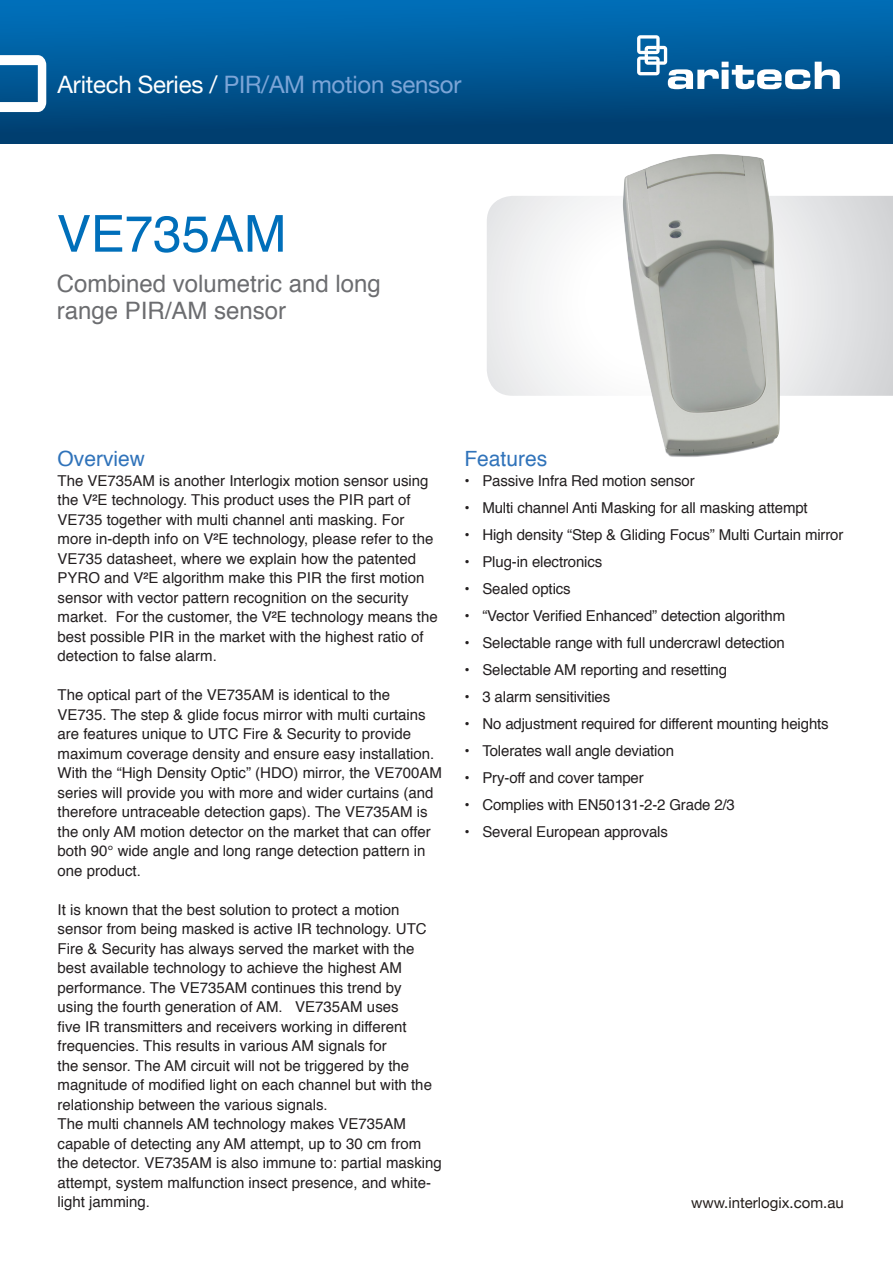
<style>
.page{position:relative;width:893px;height:1263px;background:#fff}
.page>*{position:absolute;margin:0;border:0;box-sizing:border-box;transform-origin:0 0}
.t1{font:51px "Helvetica";color:#006fba}
.t2{font:24px/27px "Helvetica";color:#6c6d70}
.t3{font:24px "Helvetica Neue";letter-spacing:-.01em;color:#7ca5d7}
.t4{font:21px "Helvetica";color:#3073ba}
.t5{font:15px/19.5px "Helvetica";color:#231f20}
.HEAD{font:15px "Helvetica Neue";color:#241e1b}
.s1{color:#fff}
</style>
<div class="page">
<div style="left:0;top:0;width:893px;height:143px;background:linear-gradient(to bottom,#0072bd,#003b6a)"></div>
<svg style="left:0;top:55px;width:46px;height:57px"></svg>
<svg style="left:487px;top:196px;width:406px;height:200px"></svg>
<svg style="left:637px;top:35px;width:203px;height:54px"></svg>
<img style="left:622px;top:154px;width:158px;height:303px">
<p class="t3" style="left:58px;top:64px;width:405px"><span class="s1">Aritech Series /</span> PIR/AM motion sensor</p>
<p class="t1" style="left:57px;top:194px;width:231px">VE735AM</p>
<p class="t2" style="left:57px;top:271px;width:326px">Combined volumetric and long range PIR/AM sensor</p>
<p class="t4" style="left:58px;top:443px;width:89px">Overview</p>
<p class="t5" style="left:58px;top:471px;width:382px">The VE735AM is another Interlogix motion sensor using the V²E technology. This product uses the PIR part of VE735 together with multi channel anti masking. For more in-depth info on V²E technology, please refer to the VE735 datasheet, where we explain how the patented PYRO and V²E algorithm make this PIR the first motion sensor with vector pattern recognition on the security market. For the customer, the V²E technology means the best possible PIR in the market with the highest ratio of detection to false alarm.</p>
<p class="t5" style="left:58px;top:686px;width:386px">The optical part of the VE735AM is identical to the VE735. The step &amp; glide focus mirror with multi curtains are features unique to UTC Fire &amp; Security to provide maximum coverage density and ensure easy installation.<br>With the “High Density Optic” (HDO) mirror, the VE700AM series will provide you with more and wider curtains (and therefore untraceable detection gaps). The VE735AM is the only AM motion detector on the market that can offer both 90° wide angle and long range detection pattern in one product.</p>
<p class="t5" style="left:58px;top:900px;width:376px">It is known that the best solution to protect a motion sensor from being masked is active IR technology. UTC Fire &amp; Security has always served the market with the best available technology to achieve the highest AM performance. The VE735AM continues this trend by using the fourth generation of AM. VE735AM uses<br>five IR transmitters and receivers working in different frequencies. This results in various AM signals for<br>the sensor. The AM circuit will not be triggered by the magnitude of modified light on each channel but with the relationship between the various signals.</p>
<p class="t5" style="left:58px;top:1115px;width:386px">The multi channels AM technology makes VE735AM capable of detecting any AM attempt, up to 30 cm from the detector. VE735AM is also immune to: partial masking attempt, system malfunction insect presence, and white&shy;light jamming.</p>
<p class="t4" style="left:464px;top:443px;width:84px">Features</p>
<p class="t5" style="left:464px;top:471px;width:232px">• Passive Infra Red motion sensor</p>
<p class="t5" style="left:464px;top:498px;width:345px">• Multi channel Anti Masking for all masking attempt</p>
<p class="t5" style="left:464px;top:525px;width:381px">• High density “Step &amp; Gliding Focus” Multi Curtain mirror</p>
<p class="t5" style="left:464px;top:552px;width:139px">• Plug-in electronics</p>
<p class="t5" style="left:464px;top:579px;width:108px">• Sealed optics</p>
<p class="t5" style="left:464px;top:606px;width:322px">• “Vector Verified Enhanced” detection algorithm</p>
<p class="t5" style="left:464px;top:633px;width:322px">• Selectable range with full undercrawl detection</p>
<p class="t5" style="left:464px;top:660px;width:264px">• Selectable AM reporting and resetting</p>
<p class="t5" style="left:464px;top:687px;width:147px">• 3 alarm sensitivities</p>
<p class="t5" style="left:464px;top:714px;width:366px">• No adjustment required for different mounting heights</p>
<p class="t5" style="left:464px;top:741px;width:211px">• Tolerates wall angle deviation</p>
<p class="t5" style="left:464px;top:768px;width:181px">• Pry-off and cover tamper</p>
<p class="t5" style="left:464px;top:795px;width:272px">• Complies with EN50131-2-2 Grade 2/3</p>
<p class="t5" style="left:464px;top:822px;width:205px">• Several European approvals</p>
<p class="HEAD" style="left:691px;top:1190px;width:154px">www.interlogix.com.au</p>
</div>
